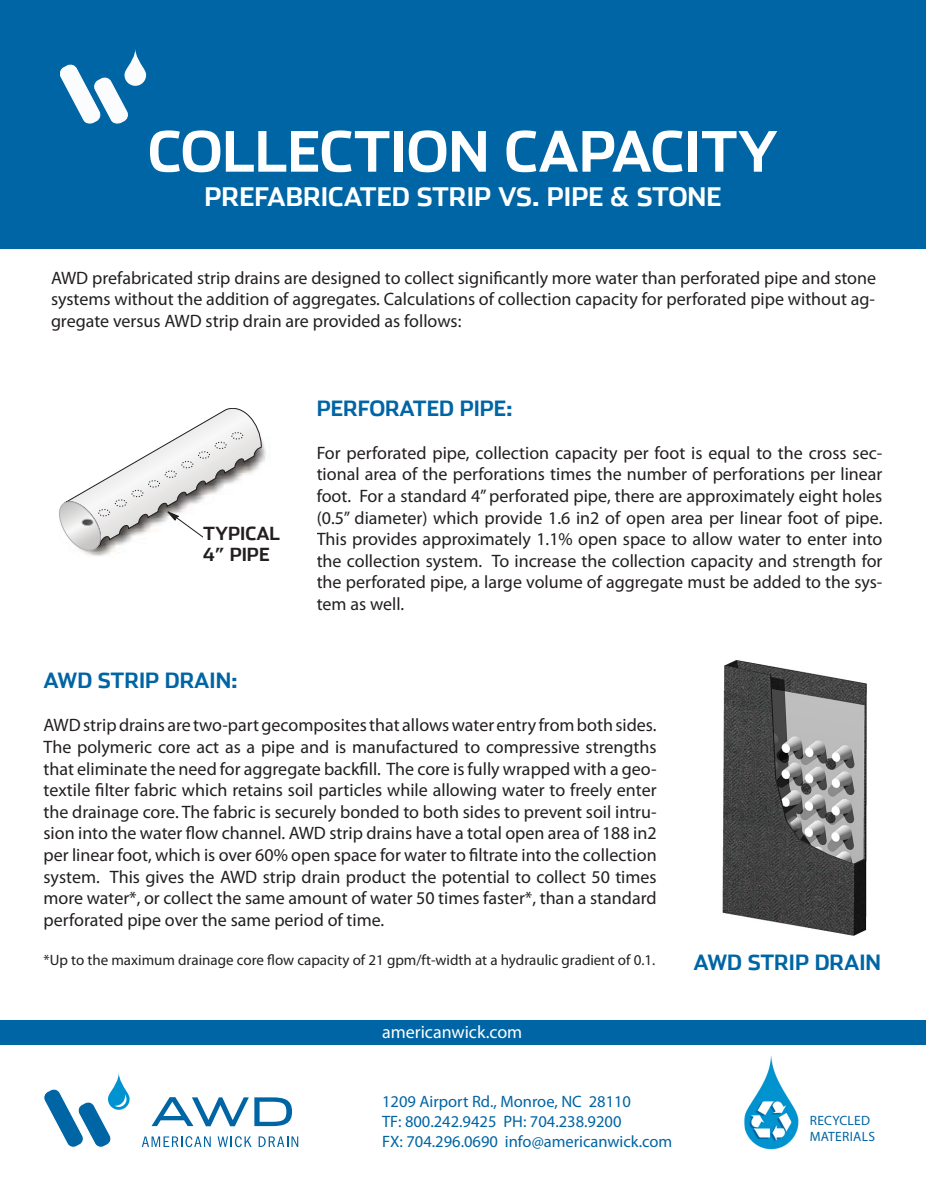
<style>
.page{position:relative;width:926px;height:1196px;background:#fff}
.page>*{position:absolute;margin:0;border:0;box-sizing:border-box;transform-origin:0 0}
.t1{font:700 55.5px "Stainless";color:#fff}
.t2{font:700 25.5px "Stainless";color:#fff}
.t3{font:700 21px "Stainless";color:#0065a4}
.t4{font:18px/21.6px "Myriad Pro";color:#231f20;text-align:justify}
.t5{font:18px "Myriad Pro";color:#fff}
.t6{font:700 18px "Stainless";color:#231f20}
.t7{font:16.5px "Myriad Pro";color:#0065a4}
.t8{font:15px "Myriad Pro";color:#231f20}
.t9{font:13.5px/16.2px "Myriad Pro";letter-spacing:.02em;color:#0065a4}
</style>
<div class="page">
<svg style="left:44px;top:1073px;width:86px;height:74px"></svg>
<svg style="left:151px;top:1097px;width:141px;height:29px"></svg>
<svg style="left:142px;top:1136px;width:69px;height:11px"></svg>
<svg style="left:217px;top:1136px;width:34px;height:11px"></svg>
<svg style="left:258px;top:1136px;width:40px;height:10px"></svg>
<div style="left:0;top:0;width:926px;height:248px;background:#0065a4"></div>
<div style="left:0;top:1020px;width:926px;height:24px;background:#0065a4"></div>
<img style="left:744px;top:1055px;width:55px;height:95px">
<svg style="left:60px;top:49px;width:86px;height:75px"></svg>
<svg style="left:59px;top:409px;width:202px;height:147px"></svg>
<div style="left:203px;top:525px;width:113px;height:60px;background:#fff"></div>
<img style="left:722px;top:660px;width:145px;height:276px">
<p class="t1" style="left:148px;top:117px;width:631px">COLLECTION CAPACITY</p>
<p class="t2" style="left:204px;top:181px;width:518px">PREFABRICATED STRIP VS. PIPE &amp; STONE</p>
<p class="t4" style="left:51px;top:266px;width:826px">AWD prefabricated strip drains are designed to collect significantly more water than perforated pipe and stone systems without the addition of aggregates. Calculations of collection capacity for perforated pipe without ag&shy;gregate versus AWD strip drain are provided as follows:</p>
<p class="t6" style="left:203px;top:522px;width:78px">TYPICAL</p>
<p class="t6" style="left:203px;top:543px;width:68px">4” PIPE</p>
<p class="t3" style="left:316px;top:395px;width:198px">PERFORATED PIPE:</p>
<p class="t4" style="left:316px;top:441px;width:567px">For perforated pipe, collection capacity per foot is equal to the cross sec&shy;tional area of the perforations times the number of perforations per linear foot. For a standard 4” perforated pipe, there are approximately eight holes (0.5” diameter) which provide 1.6 in2 of open area per linear foot of pipe.<br>This provides approximately 1.1% open space to allow water to enter into the collection system. To increase the collection capacity and strength for the perforated pipe, a large volume of aggregate must be added to the sys&shy;tem as well.</p>
<p class="t3" style="left:44px;top:667px;width:196px">AWD STRIP DRAIN:</p>
<p class="t4" style="left:44px;top:714px;width:614px">AWD strip drains are two-part gecomposites that allows water entry from both sides.<br>The polymeric core act as a pipe and is manufactured to compressive strengths that eliminate the need for aggregate backfill. The core is fully wrapped with a geo&shy;textile filter fabric which retains soil particles while allowing water to freely enter the drainage core. The fabric is securely bonded to both sides to prevent soil intru&shy;sion into the water flow channel. AWD strip drains have a total open area of 188 in2 per linear foot, which is over 60% open space for water to filtrate into the collection system. This gives the AWD strip drain product the potential to collect 50 times more water*, or collect the same amount of water 50 times faster*, than a standard perforated pipe over the same period of time.</p>
<p class="t8" style="left:44px;top:951px;width:613px">*Up to the maximum drainage core flow capacity of 21 gpm/ft-width at a hydraulic gradient of 0.1.</p>
<p class="t3" style="left:693px;top:949px;width:189px">AWD STRIP DRAIN</p>
<p class="t5" style="left:382px;top:1021px;width:142px">americanwick.com</p>
<p class="t7" style="left:382px;top:1091px;width:250px">1209 Airport Rd., Monroe, NC 28110</p>
<p class="t7" style="left:382px;top:1111px;width:241px">TF: 800.242.9425 PH: 704.238.9200</p>
<p class="t7" style="left:382px;top:1131px;width:292px">FX: 704.296.0690 info@americanwick.com</p>
<p class="t9" style="left:809px;top:1111px;width:67px">RECYCLED<br>MATERIALS</p>
</div>
